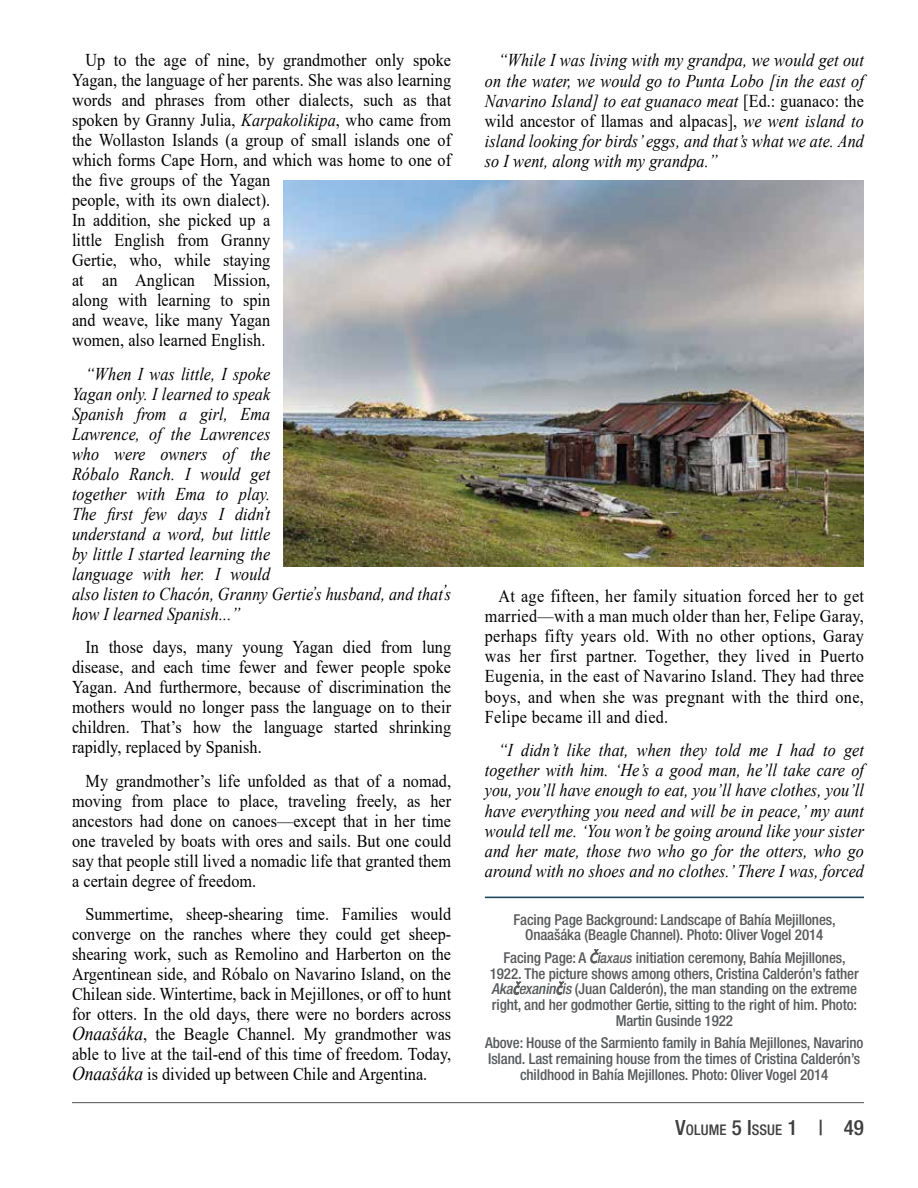
<style>
.page{position:relative;width:918px;height:1188px;background:#fff}
.page>*{position:absolute;margin:0;border:0;box-sizing:border-box;transform-origin:0 0}
.t1{font:18px/20px "Times New Roman";letter-spacing:.005em;color:#000;text-align:justify;scale:.9 1}
.t2{font:italic 18px/20px "Times New Roman";letter-spacing:.005em;color:#000;text-align:justify;scale:.9 1}
.t3{font:500 condensed 15px/15.8px "Helvetica Neue";letter-spacing:-.01em;color:#58595b;text-align:center}
.t4{font:500 condensed 14.7px "Helvetica Neue";letter-spacing:.005em;color:#403e3f}
.s1{font-style:italic}
.s2{font-style:italic;font-size:19.5px}
.s3{font-style:normal}
.s4{font-family:"Aboriginal Sans";font-weight:400;font-style:italic;font-stretch:normal}
.s5{font-weight:700;font-style:italic}
.s6{font-style:italic;font-stretch:normal}
.s7{font-family:"Aboriginal Sans";font-weight:400;font-style:italic;font-stretch:normal;font-size:17.25px}
.s8{font-size:21px}
</style>
<div class="page">
<img style="left:284px;top:180px;width:580px;height:387px">
<svg style="left:590px;top:949px;width:9px;height:15px"></svg>
<svg style="left:514px;top:982px;width:7px;height:13px"></svg>
<svg style="left:557px;top:982px;width:7px;height:13px"></svg>
<hr style="left:485px;top:897px;width:379px;height:1px;background:#20455a">
<hr style="left:72px;top:1102px;width:792px;height:1px;background:#636466">
<p class="t1" style="left:72px;top:50px;width:423px;text-align:left;text-indent:13px">Up to the age of nine, by grandmother only spoke Yagan, the language of her parents. She was also learning words and phrases from other dialects, such as that spoken by Granny Julia, <span class="s1">Karpakolikipa</span>, who came from the Wollaston Islands (a group of small islands one of which forms Cape Horn, and which was home to one of the five groups of the Yagan<br>people, with its own dialect).<br>In addition, she picked up a<br>little English from Granny<br>Gertie, who, while staying<br>at an Anglican Mission,<br>along with learning to spin<br>and weave, like many Yagan<br>women, also learned English.</p>
<p class="t2" style="left:72px;top:364px;width:423px;text-align:left;text-indent:13px">“When I was little, I spoke<br>Yagan only. I learned to speak<br>Spanish from a girl, Ema<br>Lawrence, of the Lawrences<br>who were owners of the<br>Róbalo Ranch. I would get<br>together with Ema to play.<br>The first few days I didn̕t<br>understand a word, but little<br>by little I started learning the<br>language with her. I would<br>also listen to Chacón, Granny Gertie̕s husband, and that̕s how I learned Spanish...”</p>
<p class="t1" style="left:72px;top:637px;width:423px;text-indent:13px">In those days, many young Yagan died from lung disease, and each time fewer and fewer people spoke Yagan. And furthermore, because of discrimination the mothers would no longer pass the language on to their children. That’s how the language started shrinking rapidly, replaced by Spanish.</p>
<p class="t1" style="left:72px;top:770px;width:423px;text-indent:13px">My grandmother’s life unfolded as that of a nomad, moving from place to place, traveling freely, as her ancestors had done on canoes—except that in her time one traveled by boats with ores and sails. But one could say that people still lived a nomadic life that granted them a certain degree of freedom.</p>
<p class="t1" style="left:72px;top:904px;width:423px;text-indent:14px">Summertime, sheep-shearing time. Families would converge on the ranches where they could get sheep&shy;shearing work, such as Remolino and Harberton on the Argentinean side, and Róbalo on Navarino Island, on the Chilean side. Wintertime, back in Mejillones, or off to hunt for otters. In the old days, there were no borders across <span class="s2">Onaašáka</span>, the Beagle Channel. My grandmother was able to live at the tail-end of this time of freedom. Today, <span class="s2">Onaašáka</span> is divided up between Chile and Argentina.</p>
<p class="t2" style="left:485px;top:50px;width:423px;text-indent:13px">“While I was living with my grandpa, we would get out on the water, we would go to Punta Lobo [in the east of Navarino Island] to eat guanaco meat <span class="s3">[Ed.: guanaco: the wild ancestor of llamas and alpacas],</span> we went island to island looking for birds’ eggs, and that’s what we ate. And so I went, along with my grandpa.”</p>
<p class="t1" style="left:485px;top:585px;width:423px;text-indent:13px">At age fifteen, her family situation forced her to get married—with a man much older than her, Felipe Garay, perhaps fifty years old. With no other options, Garay was her first partner. Together, they lived in Puerto Eugenia, in the east of Navarino Island. They had three boys, and when she was pregnant with the third one, Felipe became ill and died.</p>
<p class="t2" style="left:485px;top:740px;width:423px;text-indent:13px">“I didn’t like that, when they told me I had to get together with him. ‘He’s a good man, he’ll take care of you, you’ll have enough to eat, you’ll have clothes, you’ll have everything you need and will be in peace,’ my aunt would tell me. ‘You won’t be going around like your sister and her mate, those two who go for the otters, who go around with no shoes and no clothes.’ There I was, forced</p>
<p class="t3" style="left:513px;top:911px;width:324px">Facing Page Background: Landscape of Bahía Mejillones,<br>Onaašáka (Beagle Channel). Photo: Oliver Vogel 2014</p>
<p class="t3" style="left:490px;top:950px;width:370px">Facing Page: A <span class="s4">Č</span><span class="s5">i</span><span class="s6">axaus</span> initiation ceremony, Bahía Mejillones, 1922. The picture shows among others, Cristina Calderón’s father <span class="s1">Aka</span><span class="s7">č</span><span class="s1">exanin</span><span class="s7">č</span><span class="s1">is</span> (Juan Calderón), the man standing on the extreme right, and her godmother Gertie, sitting to the right of him. Photo:<br>Martin Gusinde 1922</p>
<p class="t3" style="left:485px;top:1035px;width:380px">Above: House of the Sarmiento family in Bahía Mejillones, Navarino<br>Island. Last remaining house from the times of Cristina Calderón’s childhood in Bahía Mejillones. Photo: Oliver Vogel 2014</p>
<p class="t4" style="left:676px;top:1121px;width:190px"><span class="s8">V</span>OLUME <span class="s8">5 I</span>SSUE <span class="s8">1 | 49</span></p>
</div>
